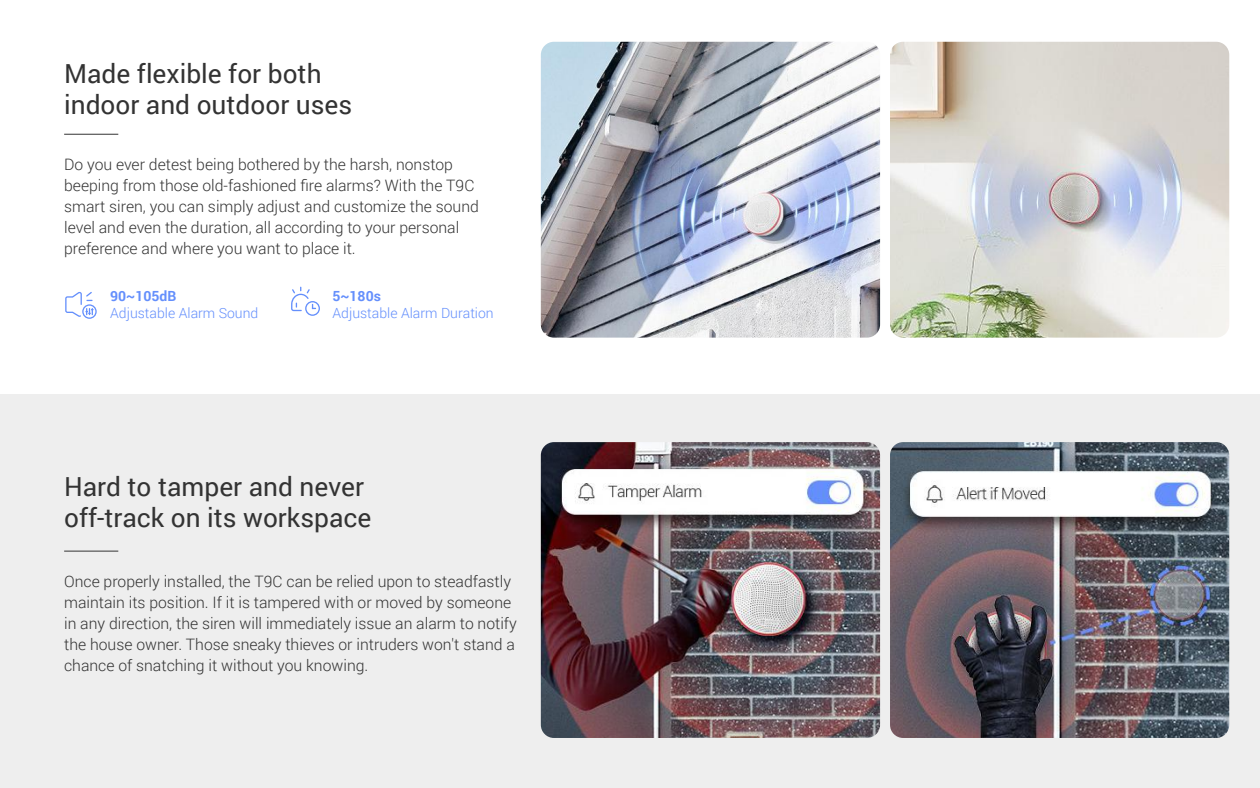
<style>
.page{position:relative;width:1260px;height:788px;background:#fff}
.page>*{position:absolute;margin:0;border:0;box-sizing:border-box;transform-origin:0 0}
.t1{font:26.25px/31.5px "Roboto";color:#333}
.t2{font:300 15.75px/21px "Roboto";color:#333}
.t3{font:300 14px "Roboto";color:#648ffc}
.t4{font:700 14px "Roboto";color:#648ffc}
</style>
<div class="page">
<div style="left:0;top:394px;width:1260px;height:394px;background:#eee"></div>
<hr style="left:64px;top:134px;width:54px;height:1px;background:#333">
<hr style="left:64px;top:550px;width:54px;height:1px;background:#333">
<img style="left:541px;top:42px;width:339px;height:295px">
<img style="left:890px;top:42px;width:339px;height:295px">
<img style="left:541px;top:442px;width:339px;height:296px">
<img style="left:890px;top:442px;width:339px;height:296px">
<svg style="left:291px;top:287px;width:29px;height:29px"></svg>
<svg style="left:65px;top:292px;width:32px;height:27px"></svg>
<h1 class="t1" style="left:64px;top:56px;width:290px">Made flexible for both indoor and outdoor uses</h1>
<p class="t2" style="left:64px;top:153px;width:416px">Do you ever detest being bothered by the harsh, nonstop beeping from those old-fashioned fire alarms? With the T9C smart siren, you can simply adjust and customize the sound level and even the duration, all according to your personal preference and where you want to place it.</p>
<p class="t4" style="left:110px;top:286px;width:68px">90~105dB</p>
<p class="t3" style="left:110px;top:303px;width:150px">Adjustable Alarm Sound</p>
<p class="t4" style="left:333px;top:286px;width:50px">5~180s</p>
<p class="t3" style="left:333px;top:303px;width:163px">Adjustable Alarm Duration</p>
<h1 class="t1" style="left:64px;top:469px;width:309px">Hard to tamper and never off-track on its workspace</h1>
<p class="t2" style="left:64px;top:570px;width:454px">Once properly installed, the T9C can be relied upon to steadfastly maintain its position. If it is tampered with or moved by someone in any direction, the siren will immediately issue an alarm to notify the house owner. Those sneaky thieves or intruders won't stand a chance of snatching it without you knowing.</p>
</div>
